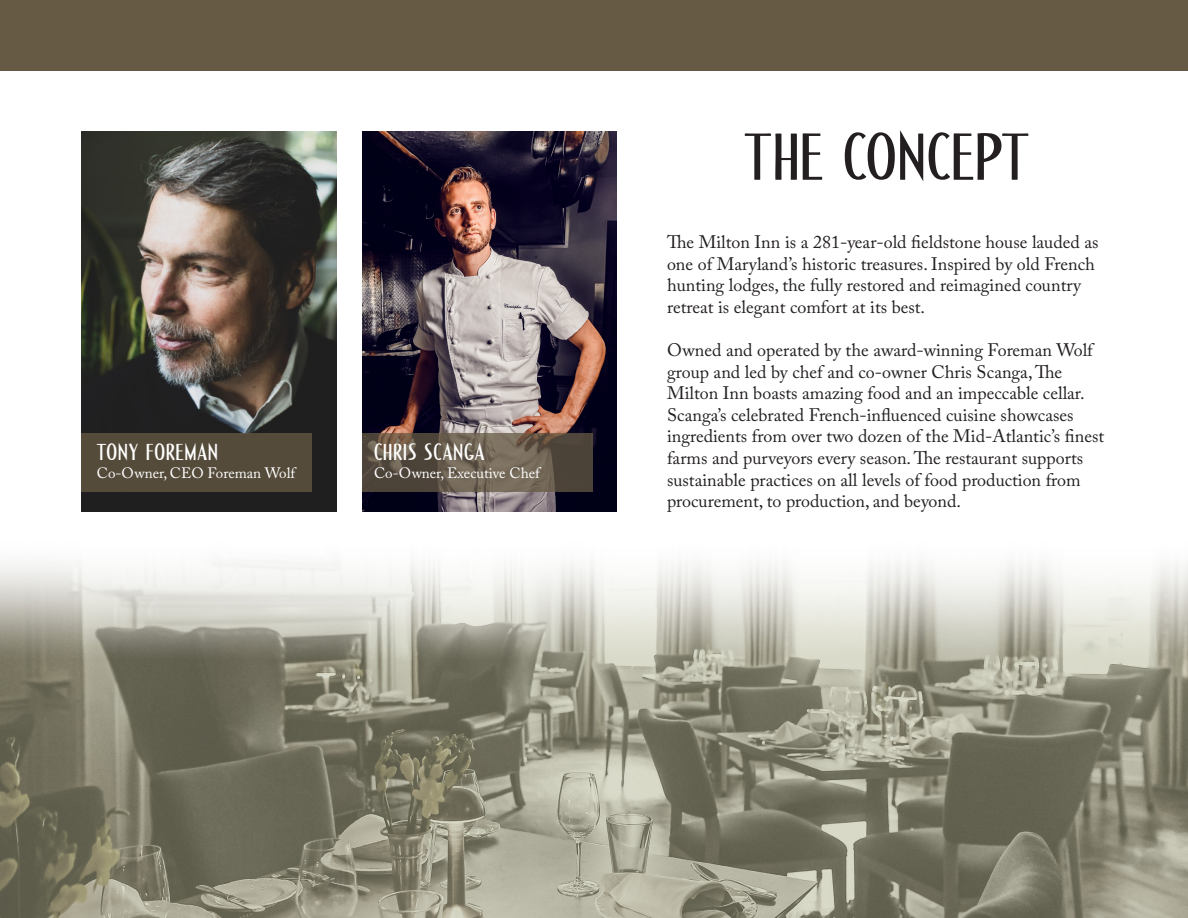
<style>
.page{position:relative;width:1188px;height:918px;background:#fff}
.page>*{position:absolute;margin:0;border:0;box-sizing:border-box;transform-origin:0 0}
.t1{font:60px "Bauer House";letter-spacing:.025em;color:#231f20}
.t2{font:21px "Bauer House";letter-spacing:.05em;color:#fff}
.t3{font:18px/21.6px "Adobe Caslon Pro";color:#231f20}
.t4{font:15px "Adobe Caslon Pro";color:#fff}
</style>
<div class="page">
<img style="left:82px;top:131px;width:254px;height:381px">
<img style="left:363px;top:131px;width:253px;height:381px">
<div style="left:0;top:0;width:1188px;height:70px;background:#665a44"></div>
<div style="left:82px;top:434px;width:230px;height:58px;background:#544b3a"></div>
<svg style="left:363px;top:434px;width:230px;height:58px;background:#635749"></svg>
<img style="left:0;top:561px;width:1188px;height:357px">
<p class="t2" style="left:97px;top:440px;width:122px">TONY FOREMAN</p>
<p class="t2" style="left:374px;top:440px;width:112px">CHRIS SCANGA</p>
<p class="t4" style="left:97px;top:464px;width:200px">Co-Owner, CEO Foreman Wolf</p>
<p class="t4" style="left:374px;top:464px;width:167px">Co-Owner, Executive Chef</p>
<h1 class="t1" style="left:744px;top:124px;width:286px">THE CONCEPT</h1>
<p class="t3" style="left:667px;top:231px;width:433px">The Milton Inn is a 281-year-old fieldstone house lauded as one of Maryland’s historic treasures. Inspired by old French hunting lodges, the fully restored and reimagined country retreat is elegant comfort at its best.</p>
<p class="t3" style="left:667px;top:339px;width:439px">Owned and operated by the award-winning Foreman Wolf group and led by chef and co-owner Chris Scanga, The Milton Inn boasts amazing food and an impeccable cellar.<br>Scanga’s celebrated French-influenced cuisine showcases ingredients from over two dozen of the Mid-Atlantic’s finest farms and purveyors every season. The restaurant supports sustainable practices on all levels of food production from procurement, to production, and beyond.</p>
</div>
